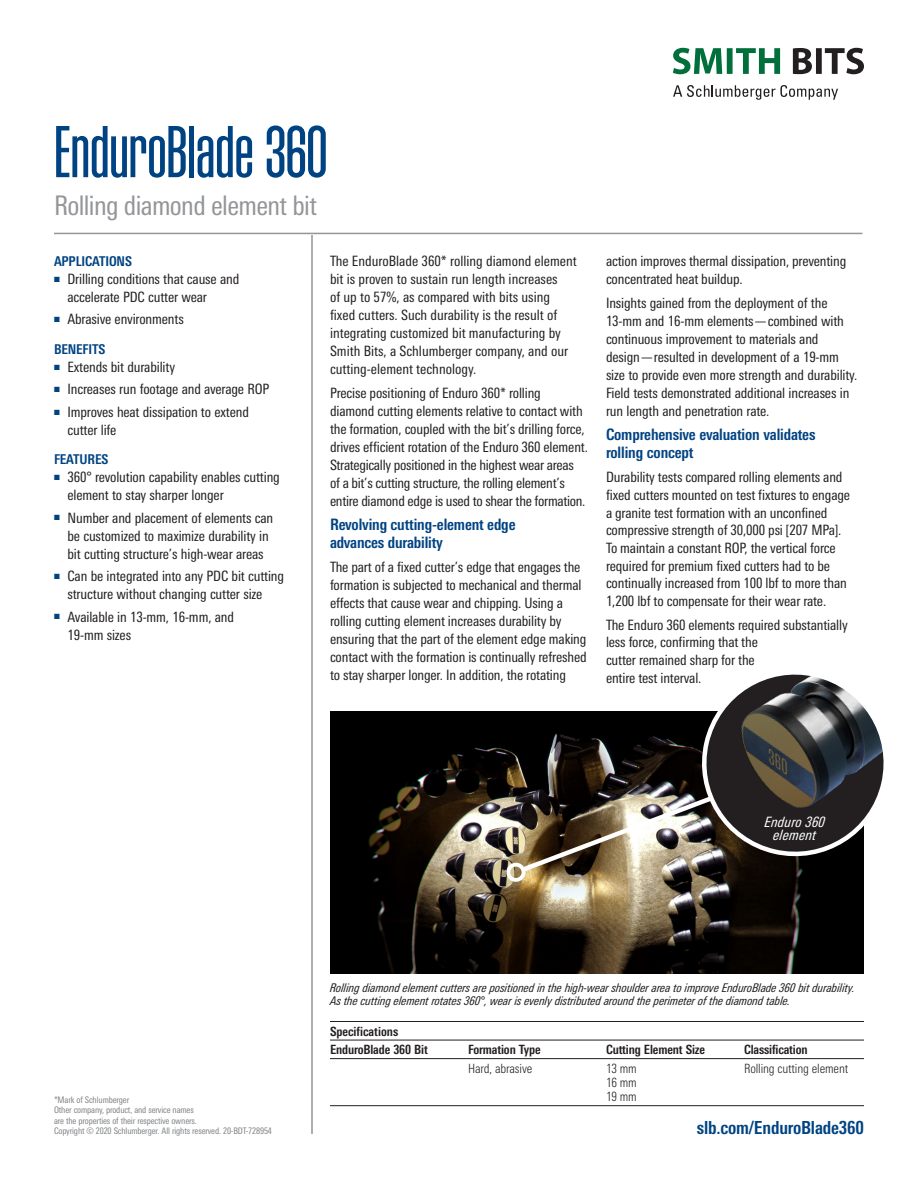
<style>
.page{position:relative;width:918px;height:1188px;background:#fff}
.page>*{position:absolute;margin:0;border:0;box-sizing:border-box;transform-origin:0 0}
.Head_A__branding{font:300 72px "Schlumberger Con";letter-spacing:-.04em;color:#004382}
.Subhead{font:condensed 27px "Univers Next Pro";letter-spacing:-.025em;color:#939598}
.URL{font:700 condensed 18px "Univers Next Pro";letter-spacing:-.01em;color:#004382}
.Body_Text{font:700 condensed 15.75px/18px "Univers Next Pro";letter-spacing:-.01em;color:#004382}
.Body_Head{font:700 condensed 15.75px/18px "Univers Next Pro";letter-spacing:-.01em;color:#004382}
.Body_Text-2{font:condensed 14.25px/18px "Univers Next Pro";letter-spacing:-.01em;color:#231f20}
.Body_Head-2{font:condensed 14.25px/18px "Univers Next Pro";letter-spacing:-.01em;color:#231f20}
.Body_Text-3{font:italic condensed 14.25px/13.5px "Univers Next Pro";letter-spacing:.01em;color:#fff;text-align:center}
.Sidebar_Head{font:700 condensed 13.5px "Univers Next Pro";letter-spacing:-.01em;color:#004382}
.Table_Subhead{font:700 condensed 12.75px "Univers Next Pro";letter-spacing:-.01em;color:#231f20}
.Table_Text{font:300 condensed 12.75px/14.2px "Univers Next Pro";letter-spacing:-.01em;color:#231f20;text-align:justify}
.Table_Head{font:700 condensed 12.75px "Univers Next Pro";color:#231f20}
.t1{font:italic condensed 12px/13.5px "Univers Next Pro";letter-spacing:-.01em;color:#231f20}
.Boilerplate__docket{font:condensed 9px/10.5px "Univers Next Pro";letter-spacing:-.015em;color:#808285}
</style>
<div class="page">
<hr style="left:311px;top:198px;width:2px;height:936px;background:#939598">
<div style="left:54px;top:126px;width:810px;height:108px;background:#fff"></div>
<hr style="left:54px;top:233px;width:808px;height:1px;background:#939598">
<img style="left:330px;top:711px;width:534px;height:263px">
<img style="left:503px;top:674px;width:381px;height:210px">
<hr style="left:330px;top:1021px;width:138px;height:1px;background:#231f20">
<hr style="left:468px;top:1021px;width:138px;height:1px;background:#231f20">
<hr style="left:606px;top:1021px;width:138px;height:1px;background:#231f20">
<hr style="left:744px;top:1021px;width:120px;height:1px;background:#231f20">
<hr style="left:330px;top:1040px;width:138px;height:1px;background:#231f20">
<hr style="left:468px;top:1040px;width:138px;height:1px;background:#231f20">
<hr style="left:606px;top:1040px;width:138px;height:1px;background:#231f20">
<hr style="left:744px;top:1040px;width:120px;height:1px;background:#231f20">
<hr style="left:330px;top:1058px;width:138px;height:1px;background:#231f20">
<hr style="left:468px;top:1058px;width:138px;height:1px;background:#231f20">
<hr style="left:606px;top:1058px;width:138px;height:1px;background:#231f20">
<hr style="left:744px;top:1058px;width:120px;height:1px;background:#231f20">
<hr style="left:330px;top:1105px;width:138px;height:1px;background:#231f20">
<hr style="left:468px;top:1105px;width:138px;height:1px;background:#231f20">
<hr style="left:606px;top:1105px;width:138px;height:1px;background:#231f20">
<hr style="left:744px;top:1105px;width:120px;height:1px;background:#231f20">
<svg style="left:673px;top:85px;width:165px;height:15px"></svg>
<svg style="left:793px;top:48px;width:71px;height:26px"></svg>
<svg style="left:673px;top:48px;width:107px;height:26px"></svg>
<p class="Head_A__branding" style="left:54px;top:116px;width:276px">EnduroBlade 360</p>
<p class="Subhead" style="left:54px;top:189px;width:264px">Rolling diamond element bit</p>
<p class="Sidebar_Head" style="left:54px;top:253px;width:79px">APPLICATIONS</p>
<p class="Body_Text-2" style="left:68px;top:270px;width:173px;text-indent:-14px"><sup>■</sup> Drilling conditions that cause and accelerate PDC cutter wear</p>
<p class="Body_Text-2" style="left:54px;top:310px;width:131px"><sup>■</sup> Abrasive environments</p>
<p class="Sidebar_Head" style="left:54px;top:341px;width:53px">BENEFITS</p>
<p class="Body_Text-2" style="left:54px;top:358px;width:123px"><sup>■</sup> Extends bit durability</p>
<p class="Body_Text-2" style="left:54px;top:380px;width:217px"><sup>■</sup> Increases run footage and average ROP</p>
<p class="Body_Text-2" style="left:68px;top:403px;width:183px;text-indent:-14px"><sup>■</sup> Improves heat dissipation to extend cutter life</p>
<p class="Sidebar_Head" style="left:54px;top:451px;width:56px">FEATURES</p>
<p class="Body_Text-2" style="left:68px;top:468px;width:214px;text-indent:-14px"><sup>■</sup> 360° revolution capability enables cutting element to stay sharper longer</p>
<p class="Body_Text-2" style="left:68px;top:509px;width:207px;text-indent:-14px"><sup>■</sup> Number and placement of elements can be customized to maximize durability in bit cutting structure’s high-wear areas</p>
<p class="Body_Text-2" style="left:54px;top:567px;width:232px;text-align:center"><sup>■</sup> Can be integrated into any PDC bit cutting structure without changing cutter size</p>
<p class="Body_Text-2" style="left:68px;top:608px;width:168px;text-indent:-14px"><sup>■</sup> Available in 13-mm, 16-mm, and<br>19-mm sizes</p>
<p class="Body_Text-2" style="left:330px;top:252px;width:248px">The EnduroBlade 360* rolling diamond element bit is proven to sustain run length increases<br>of up to 57%, as compared with bits using fixed cutters. Such durability is the result of integrating customized bit manufacturing by Smith Bits, a Schlumberger company, and our cutting-element technology.</p>
<p class="Body_Text-2" style="left:330px;top:384px;width:259px">Precise positioning of Enduro 360* rolling diamond cutting elements relative to contact with the formation, coupled with the bit’s drilling force, drives efficient rotation of the Enduro 360 element.<br>Strategically positioned in the highest wear areas<br>of a bit’s cutting structure, the rolling element’s entire diamond edge is used to shear the formation.</p>
<p class="Body_Text" style="left:330px;top:516px;width:187px">Revolving cutting-element edge advances durability</p>
<p class="Body_Text-2" style="left:330px;top:558px;width:258px">The part of a fixed cutter’s edge that engages the formation is subjected to mechanical and thermal effects that cause wear and chipping. Using a rolling cutting element increases durability by ensuring that the part of the element edge making contact with the formation is continually refreshed to stay sharper longer. In addition, the rotating</p>
<p class="Body_Text-2" style="left:606px;top:252px;width:242px">action improves thermal dissipation, preventing concentrated heat buildup.</p>
<p class="Body_Head-2" style="left:606px;top:294px;width:253px">Insights gained from the deployment of the 13-mm and 16-mm elements—combined with continuous improvement to materials and design—resulted in development of a 19-mm size to provide even more strength and durability.<br>Field tests demonstrated additional increases in run length and penetration rate.</p>
<p class="Body_Head" style="left:606px;top:426px;width:211px">Comprehensive evaluation validates rolling concept</p>
<p class="Body_Text-2" style="left:606px;top:468px;width:246px">Durability tests compared rolling elements and fixed cutters mounted on test fixtures to engage a granite test formation with an unconfined compressive strength of 30,000 psi [207 MPa].<br>To maintain a constant ROP, the vertical force required for premium fixed cutters had to be continually increased from 100 lbf to more than 1,200 lbf to compensate for their wear rate.</p>
<p class="Body_Text-2" style="left:606px;top:616px;width:243px">The Enduro 360 elements required substantially less force, confirming that the<br>cutter remained sharp for the<br>entire test interval.</p>
<p class="Body_Text-3" style="left:765px;top:815px;width:62px">Enduro 360 element</p>
<p class="t1" style="left:330px;top:980px;width:527px">Rolling diamond element cutters are positioned in the high-wear shoulder area to improve EnduroBlade 360 bit durability.<br>As the cutting element rotates 360°, wear is evenly distributed around the perimeter of the diamond table.</p>
<p class="Table_Head" style="left:330px;top:1023px;width:70px">Specifications</p>
<p class="Table_Subhead" style="left:330px;top:1042px;width:99px">EnduroBlade 360 Bit</p>
<p class="Table_Subhead" style="left:468px;top:1042px;width:74px">Formation Type</p>
<p class="Table_Subhead" style="left:606px;top:1042px;width:100px">Cutting Element Size</p>
<p class="Table_Subhead" style="left:744px;top:1042px;width:65px">Classification</p>
<p class="Table_Text" style="left:468px;top:1061px;width:66px">Hard, abrasive</p>
<p class="Table_Text" style="left:606px;top:1061px;width:32px">13 mm 16 mm 19 mm</p>
<p class="Table_Text" style="left:744px;top:1061px;width:106px">Rolling cutting element</p>
<p class="Boilerplate__docket" style="left:54px;top:1094px;width:77px">*Mark of Schlumberger</p>
<p class="Boilerplate__docket" style="left:54px;top:1105px;width:144px">Other company, product, and service names are the properties of their respective owners.</p>
<p class="Boilerplate__docket" style="left:54px;top:1126px;width:220px">Copyright © 2020 Schlumberger. All rights reserved. 20-BDT-728954</p>
<p class="URL" style="left:697px;top:1117px;width:169px">slb.com/EnduroBlade360</p>
</div>
